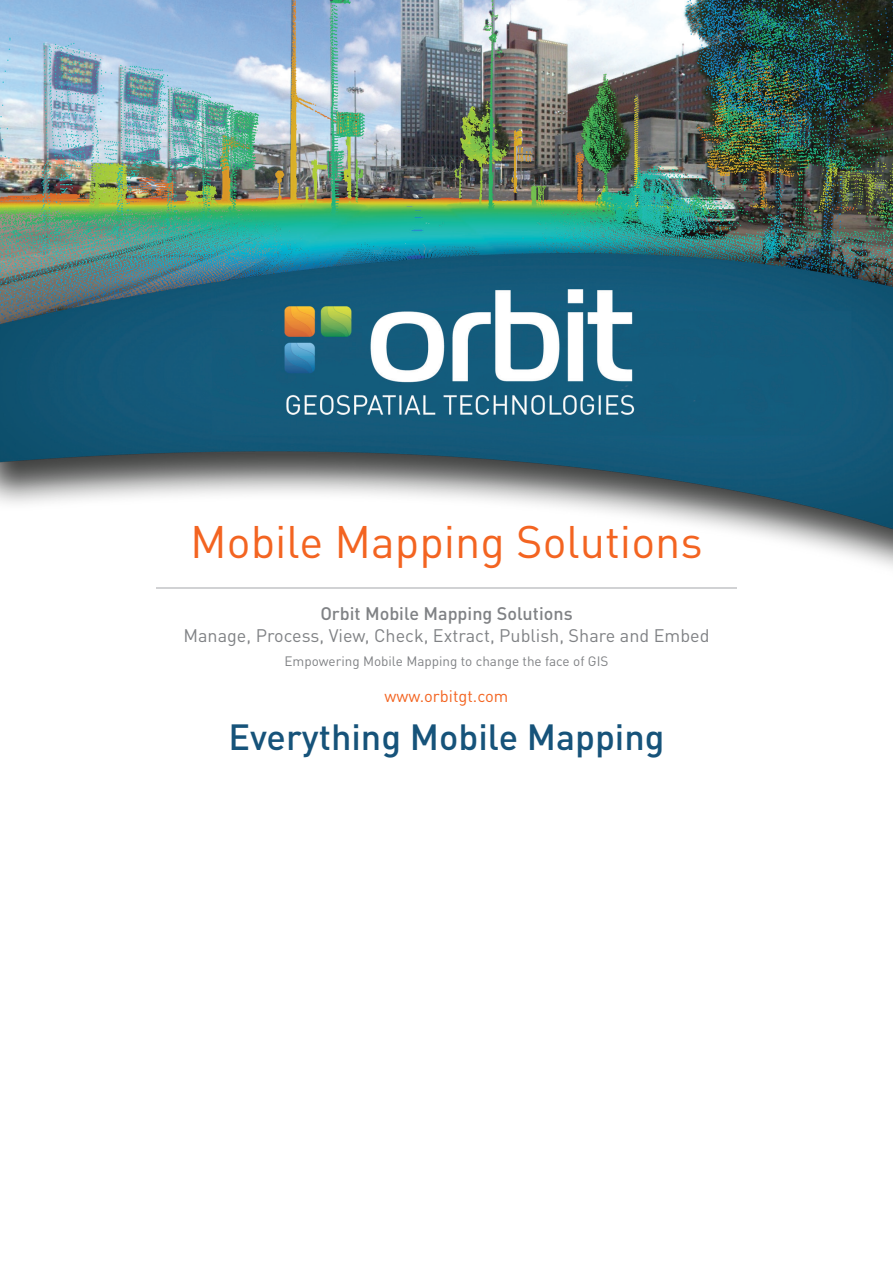
<style>
.page{position:relative;width:893px;height:1263px;background:#fff}
.page>*{position:absolute;margin:0;border:0;box-sizing:border-box;transform-origin:0 0}
.t1{font:45px "DINOT";color:#f36421}
.t2{font:500 36px "DINOT";color:#16537a}
.t3{font:18px "DINOT";color:#808285}
.t4{font:500 18px "DINOT";color:#808285}
.t5{font:16.5px "DINOT";color:#f36421}
.t6{font:13.5px "DINOT";color:#808285}
</style>
<div class="page">
<img style="left:0;top:0;width:893px;height:567px">
<hr style="left:156px;top:587px;width:581px;height:2px;background:#d1d2d4">
<h1 class="t1" style="left:190px;top:514px;width:514px">Mobile Mapping Solutions</h1>
<p class="t4" style="left:320px;top:602px;width:254px">Orbit Mobile Mapping Solutions</p>
<p class="t3" style="left:183px;top:624px;width:528px">Manage, Process, View, Check, Extract, Publish, Share and Embed</p>
<p class="t6" style="left:285px;top:653px;width:325px">Empowering Mobile Mapping to change the face of GIS</p>
<p class="t5" style="left:385px;top:686px;width:125px">www.orbitgt.com</p>
<h2 class="t2" style="left:228px;top:714px;width:438px">Everything Mobile Mapping</h2>
</div>
